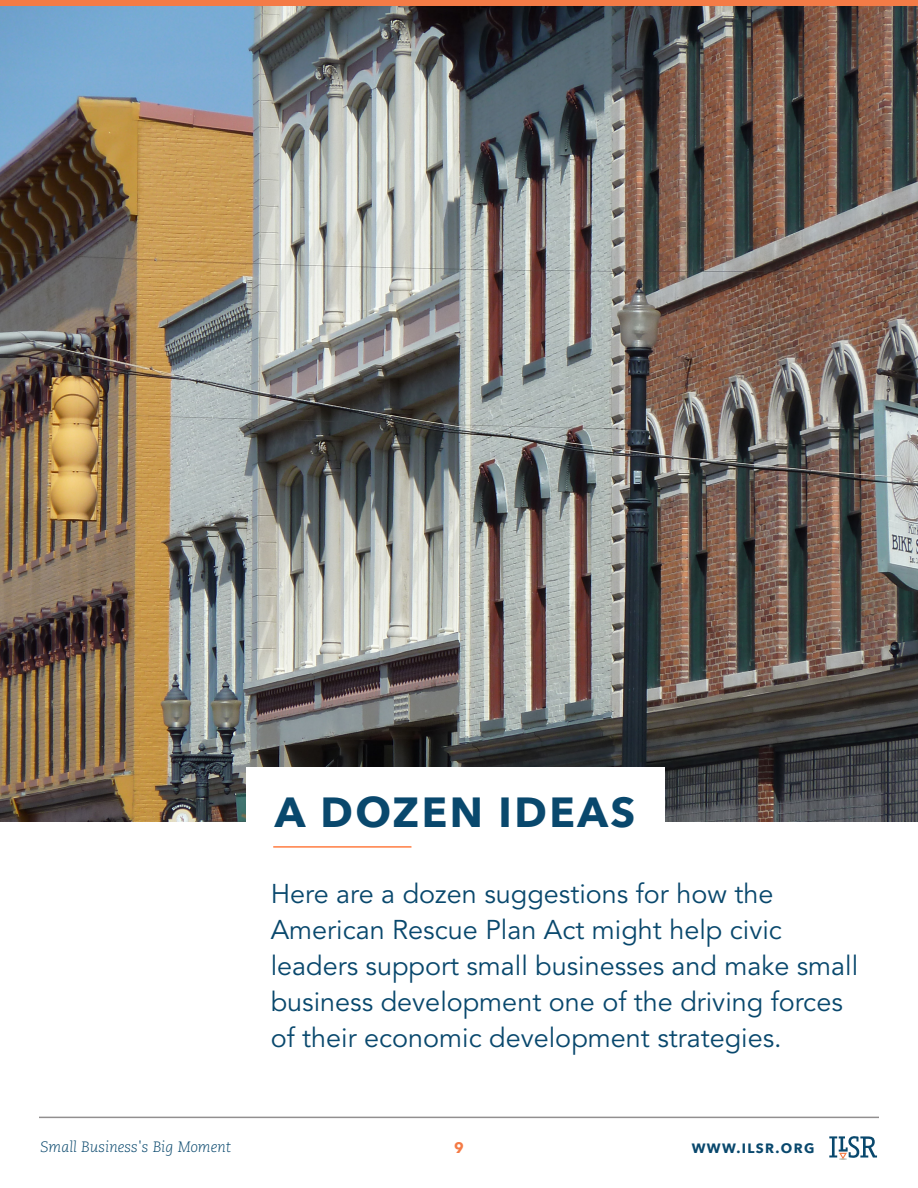
<style>
.page{position:relative;width:918px;height:1188px;background:#fff}
.page>*{position:absolute;margin:0;border:0;box-sizing:border-box;transform-origin:0 0}
.t1{font:700 42px "Avenir Next";letter-spacing:.06em;color:#09486d}
.t2{font:27px/36px "Avenir LT Pro";color:#09486d}
.t3{font:italic 300 15px "Caecilia LT Std";color:#09486d}
.t4{font:700 15px "Avenir Next";color:#f47b46}
.t5{font:700 13.5px "Avenir Next";letter-spacing:.1em;color:#09486d}
</style>
<div class="page">
<div style="left:0;top:0;width:918px;height:6px;background:#f47b46"></div>
<svg style="left:829px;top:1136px;width:48px;height:24px"></svg>
<hr style="left:39px;top:1117px;width:840px;height:1px;background:#231f20">
<img style="left:0;top:6px;width:918px;height:816px">
<div style="left:246px;top:768px;width:418px;height:86px;background:#fff"></div>
<hr style="left:273px;top:846px;width:138px;height:2px;background:#ff7d42">
<p class="t1" style="left:275px;top:776px;width:362px">A DOZEN IDEAS</p>
<p class="t2" style="left:271px;top:876px;width:589px">Here are a dozen suggestions for how the American Rescue Plan Act might help civic leaders support small businesses and make small business development one of the driving forces of their economic development strategies.</p>
<p class="t3" style="left:40px;top:1138px;width:192px">Small Business's Big Moment</p>
<p class="t4" style="left:454px;top:1135px;width:11px">9</p>
<p class="t5" style="left:692px;top:1136px;width:124px">WWW.ILSR.ORG</p>
</div>
